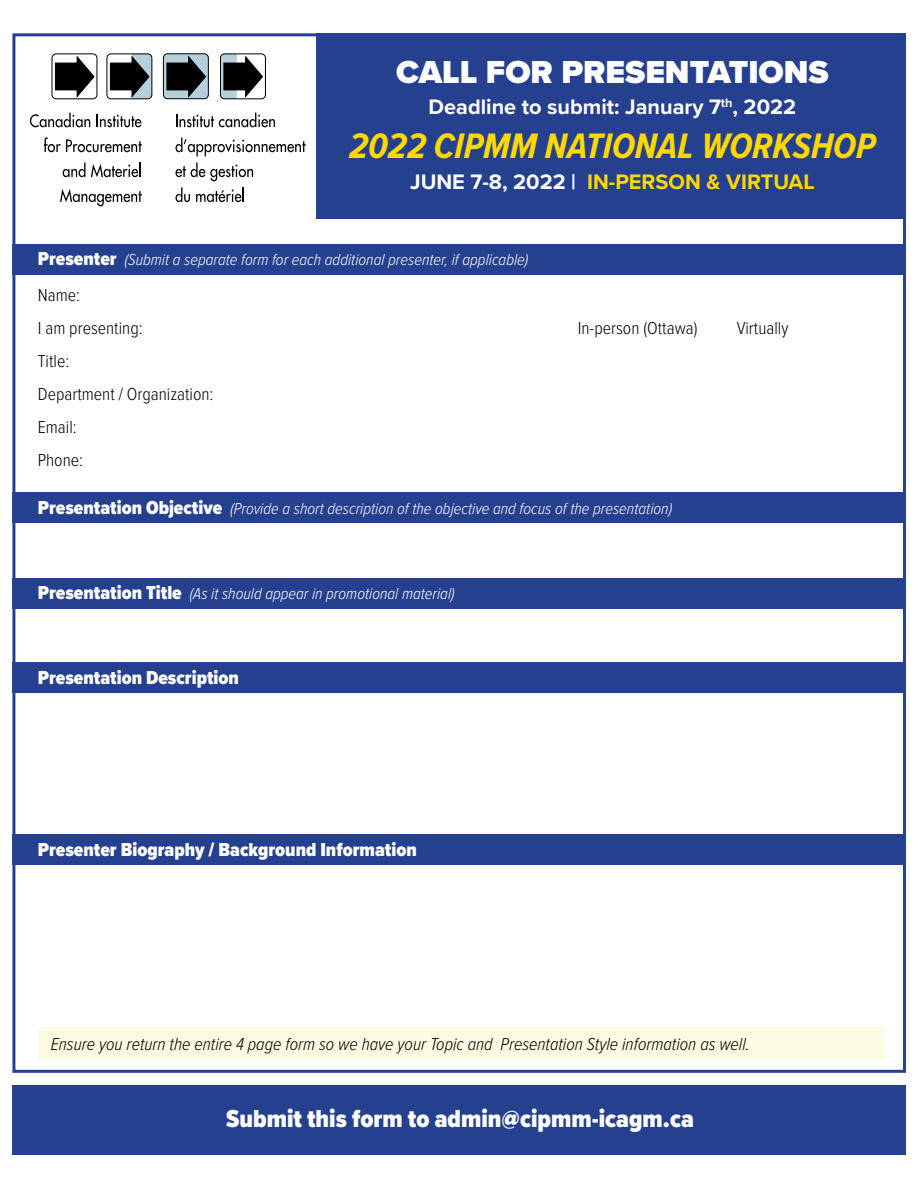
<style>
.page{position:relative;width:918px;height:1188px;background:#fff}
.page>*{position:absolute;margin:0;border:0;box-sizing:border-box;transform-origin:0 0}
.t1{font:italic 700 36.75px "Proxima Nova Cond";color:#ffd800}
.t2{font:900 33px "Proxima Nova";color:#fff}
.t3{font:900 25.5px "Proxima Nova Cond";color:#fff}
.t4{font:700 21.75px "Proxima Nova";color:#fff}
.t5{font:700 21.75px "Proxima Nova";color:#ffd800}
.t6{font:900 19.5px "Proxima Nova Cond";color:#fff}
.t7{font:italic 300 18px "Proxima Nova Cond";color:#000}
.t8{font:300 18px/33px "Proxima Nova Cond";color:#000}
.t9{font:italic 300 16.5px "Proxima Nova Cond";color:#fff}
.s1{color:#fff}
.s2{font-weight:900;font-style:normal;font-size:19.5px}
</style>
<div class="page">
<div style="left:39px;top:1027px;width:844px;height:33px;background:#fcfbe2"></div>
<div style="left:12px;top:244px;width:894px;height:31px;background:#25408f"></div>
<div style="left:12px;top:493px;width:894px;height:30px;background:#25408f"></div>
<div style="left:12px;top:578px;width:894px;height:31px;background:#25408f"></div>
<div style="left:12px;top:663px;width:894px;height:30px;background:#25408f"></div>
<div style="left:12px;top:834px;width:894px;height:31px;background:#25408f"></div>
<div style="left:12px;top:1085px;width:894px;height:70px;background:#25408f"></div>
<svg style="left:30px;top:113px;width:60px;height:14px"></svg>
<svg style="left:97px;top:115px;width:44px;height:12px"></svg>
<svg style="left:44px;top:137px;width:98px;height:15px"></svg>
<svg style="left:63px;top:162px;width:78px;height:15px"></svg>
<svg style="left:60px;top:189px;width:82px;height:17px"></svg>
<svg style="left:176px;top:113px;width:99px;height:14px"></svg>
<svg style="left:176px;top:138px;width:130px;height:18px"></svg>
<svg style="left:176px;top:162px;width:77px;height:19px"></svg>
<svg style="left:176px;top:187px;width:14px;height:15px"></svg>
<svg style="left:107px;top:54px;width:45px;height:45px"></svg>
<svg style="left:52px;top:54px;width:45px;height:45px"></svg>
<div style="left:52px;top:54px;width:45px;height:45px;border:1px solid #000;border-radius:4px"></div>
<svg style="left:55px;top:57px;width:39px;height:40px"></svg>
<div style="left:107px;top:54px;width:45px;height:45px;border:1px solid #000;border-radius:4px"></div>
<svg style="left:110px;top:54px;width:42px;height:45px"></svg>
<div style="left:220px;top:54px;width:46px;height:45px;border:1px solid #000;border-radius:4px"></div>
<svg style="left:221px;top:54px;width:42px;height:45px"></svg>
<div style="left:163px;top:54px;width:45px;height:45px;background:linear-gradient(to right,#b6d0db,#b4ced9);border-radius:4px"></div>
<div style="left:163px;top:54px;width:46px;height:45px;border:1px solid #000;border-radius:4px"></div>
<svg style="left:167px;top:57px;width:39px;height:40px;background:#444e52"></svg>
<svg style="left:196px;top:187px;width:48px;height:15px"></svg>
<div style="left:316px;top:33px;width:590px;height:186px;background:#25408f"></div>
<h2 class="t2" style="left:396px;top:47px;width:434px">CALL FOR PRESENTATIONS</h2>
<h3 class="t4" style="left:429px;top:90px;width:369px">Deadline to submit: January 7<sup>th</sup>, 2022</h3>
<h1 class="t1" style="left:349px;top:119px;width:528px">2022 CIPMM NATIONAL WORKSHOP</h1>
<h3 class="t5" style="left:410px;top:166px;width:406px"><span class="s1">JUNE 7-8, 2022 |</span> IN-PERSON &amp; VIRTUAL</h3>
<p class="t9" style="left:38px;top:247px;width:492px"><span class="s2">Presenter</span> (Submit a separate form for each additional presenter, if applicable)</p>
<p class="t8" style="left:38px;top:278px;width:106px">Name:<br>I am presenting:</p>
<p class="t8" style="left:578px;top:311px;width:121px">In-person (Ottawa)</p>
<p class="t8" style="left:737px;top:311px;width:53px">Virtually</p>
<p class="t8" style="left:38px;top:344px;width:177px">Title:<br>Department / Organization:<br>Email:<br>Phone:</p>
<p class="t9" style="left:38px;top:496px;width:636px"><span class="s2">Presentation Objective</span> (Provide a short description of the objective and focus of the presentation)</p>
<p class="t9" style="left:38px;top:582px;width:418px"><span class="s2">Presentation Title</span> (As it should appear in promotional material)</p>
<p class="t6" style="left:38px;top:663px;width:203px">Presentation Description</p>
<p class="t6" style="left:38px;top:835px;width:381px">Presenter Biography / Background Information</p>
<p class="t7" style="left:51px;top:1030px;width:701px">Ensure you return the entire 4 page form so we have your Topic and Presentation Style information as well.</p>
<h3 class="t3" style="left:226px;top:1100px;width:469px">Submit this form to admin@cipmm-icagm.ca</h3>
</div>
